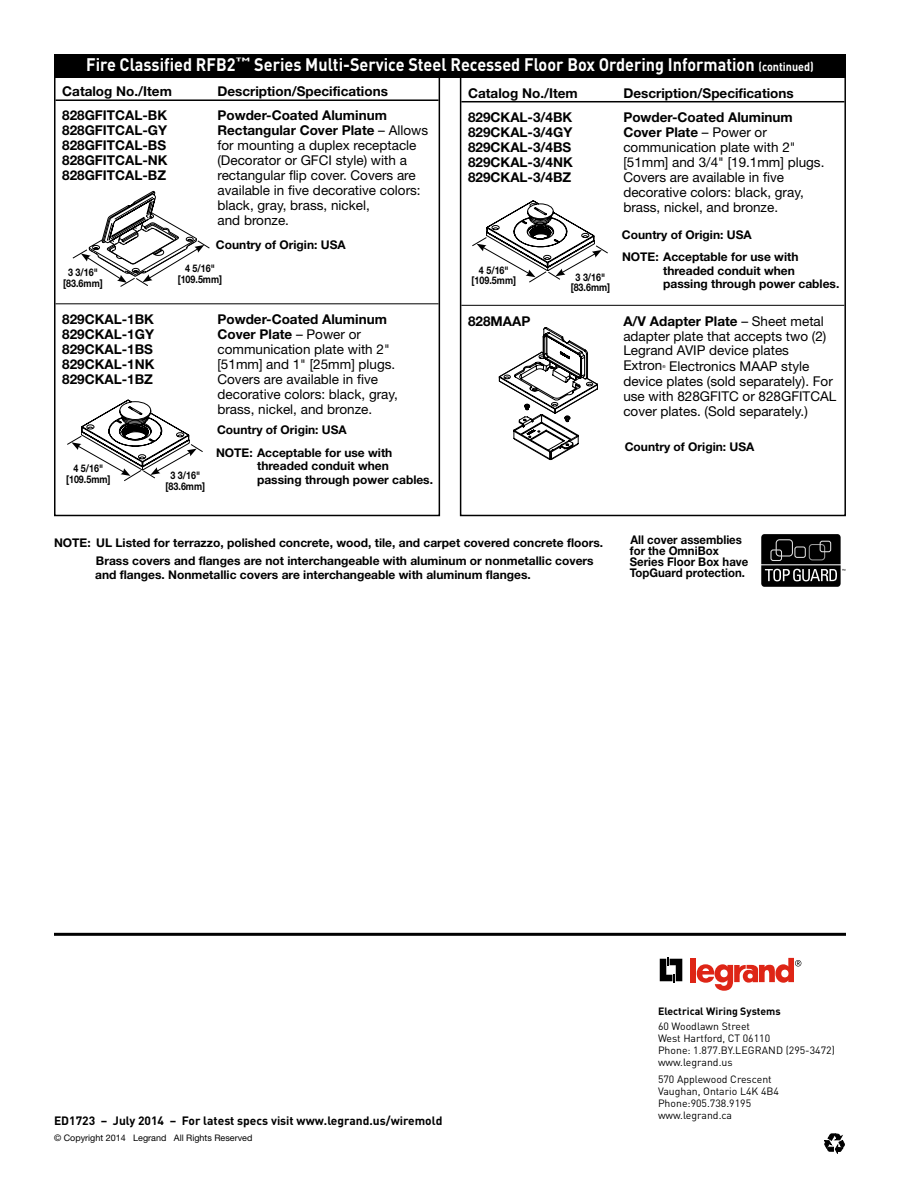
<style>
.page{position:relative;width:918px;height:1188px;background:#fff}
.page>*{position:absolute;margin:0;border:0;box-sizing:border-box;transform-origin:0 0}
.t1{font:700 18px "DIN Pro";color:#fff;scale:.9 1}
.t2{font:13.5px/15px "Helvetica Neue";color:#000}
.t3{font:700 13.5px "Helvetica Neue";color:#000}
.t4{font:700 12px/13.5px "Helvetica Neue";color:#000}
.t5{font:700 12px/11.2px "Helvetica Neue";color:#000;scale:.95 1}
.t6{font:700 12px "DIN Pro";color:#000}
.t7{font:10.5px/12px "DIN Pro";color:#000}
.t8{font:700 10.5px/10.5px "Helvetica Neue";color:#000;text-align:center;scale:.85 1}
.t9{font:700 10.5px "DIN Pro";color:#000}
.t10{font:9px "Helvetica Neue";color:#000}
.t11{font:4.05px "Helvetica Neue";color:#000}
.s1{font-size:12px}
.s2{font-weight:400}
.s3{font-weight:700}
</style>
<div class="page">
<hr style="left:56px;top:99px;width:383px;height:2px;background:#000">
<hr style="left:56px;top:303px;width:383px;height:1px;background:#000">
<div style="left:54px;top:54px;width:386px;height:462px;border:2px solid #000"></div>
<hr style="left:461px;top:101px;width:383px;height:1px;background:#000">
<hr style="left:461px;top:305px;width:383px;height:1px;background:#000">
<div style="left:460px;top:56px;width:386px;height:460px;border:2px solid #000"></div>
<div style="left:54px;top:54px;width:792px;height:24px;background:#000"></div>
<div style="left:761px;top:534px;width:80px;height:53px;background:#000;border-radius:3px"></div>
<div style="left:776px;top:539px;width:17px;height:18px;border:1px solid #dfdfdf;border-radius:3px"></div>
<svg style="left:770px;top:540px;width:62px;height:21px"></svg>
<svg style="left:765px;top:569px;width:80px;height:12px"></svg>
<hr style="left:760px;top:564px;width:81px;height:1px;background:#fff">
<svg style="left:67px;top:400px;width:136px;height:82px"></svg>
<svg style="left:72px;top:191px;width:138px;height:96px"></svg>
<svg style="left:472px;top:201px;width:136px;height:82px"></svg>
<svg style="left:499px;top:327px;width:99px;height:133px"></svg>
<svg style="left:824px;top:1134px;width:20px;height:19px"></svg>
<hr style="left:54px;top:933px;width:792px;height:3px;background:#000">
<div style="left:690px;top:958px;width:6px;height:24px;background:#de2516"></div>
<svg style="left:697px;top:958px;width:104px;height:33px"></svg>
<svg style="left:660px;top:957px;width:22px;height:26px"></svg>
<h1 class="t1" style="left:86px;top:53px;width:810px">Fire Classified RFB2<sup>™</sup> Series M ulti-Service Steel Recessed Floor Box Ordering I nformation <span class="s1">(continued)</span></h1>
<p class="t3" style="left:62px;top:83px;width:111px">Catalog No./Item</p>
<p class="t3" style="left:218px;top:83px;width:172px">Description/Specifications</p>
<p class="t3" style="left:62px;top:107px;width:107px">828GFITCAL-BK</p>
<p class="t3" style="left:218px;top:107px;width:171px">Powder-Coated Aluminum</p>
<p class="t3" style="left:62px;top:122px;width:107px">828GFITCAL-GY</p>
<p class="t3" style="left:218px;top:122px;width:212px">Rectangular Cover Plate <span class="s2">– Allows</span></p>
<p class="t3" style="left:62px;top:137px;width:106px">828GFITCAL-BS</p>
<p class="t2" style="left:217px;top:138px;width:201px">for mounting a duplex receptacle</p>
<p class="t3" style="left:62px;top:152px;width:107px">828GFITCAL-NK</p>
<p class="t2" style="left:217px;top:153px;width:191px">(Decorator or GFCI style) with a</p>
<p class="t3" style="left:62px;top:167px;width:106px">828GFITCAL-BZ</p>
<p class="t2" style="left:217px;top:168px;width:205px">rectangular flip cover. Covers are available in five decorative colors: black, gray, brass, nickel,<br>and bronze.</p>
<p class="t4" style="left:216px;top:238px;width:131px">Country of Origin: USA</p>
<p class="t8" style="left:63px;top:267px;width:48px">3 3/16" [83.6mm]</p>
<p class="t8" style="left:178px;top:263px;width:54px">4 5/16" [109.5mm]</p>
<p class="t3" style="left:62px;top:311px;width:93px">829CKAL-1BK</p>
<p class="t3" style="left:217px;top:311px;width:171px">Powder-Coated Aluminum</p>
<p class="t3" style="left:62px;top:326px;width:93px">829CKAL-1GY</p>
<p class="t3" style="left:217px;top:326px;width:145px">Cover Plate <span class="s2">– Power or</span></p>
<p class="t3" style="left:62px;top:341px;width:92px">829CKAL-1BS</p>
<p class="t2" style="left:217px;top:341px;width:174px">communication plate with 2"</p>
<p class="t3" style="left:62px;top:356px;width:94px">829CKAL-1NK</p>
<p class="t2" style="left:217px;top:356px;width:179px">[51mm] and 1" [25mm] plugs.</p>
<p class="t3" style="left:62px;top:371px;width:92px">829CKAL-1BZ</p>
<p class="t2" style="left:217px;top:371px;width:182px">Covers are available in five decorative colors: black, gray, brass, nickel, and bronze.</p>
<p class="t8" style="left:66px;top:463px;width:54px">4 5/16" [109.5mm]</p>
<p class="t8" style="left:166px;top:470px;width:48px">3 3/16" [83.6mm]</p>
<p class="t4" style="left:217px;top:423px;width:131px">Country of Origin: USA</p>
<p class="t4" style="left:257px;top:445px;width:177px;text-indent:-41px">NOTE: Acceptable for use with threaded conduit when passing through power cables.</p>
<p class="t3" style="left:468px;top:84px;width:111px">Catalog No./Item</p>
<p class="t3" style="left:623px;top:84px;width:172px">Description/Specifications</p>
<p class="t3" style="left:468px;top:108px;width:106px">829CKAL-3/4BK</p>
<p class="t3" style="left:623px;top:108px;width:171px">Powder-Coated Aluminum</p>
<p class="t3" style="left:468px;top:123px;width:106px">829CKAL-3/4GY</p>
<p class="t3" style="left:623px;top:123px;width:145px">Cover Plate <span class="s2">– Power or</span></p>
<p class="t3" style="left:468px;top:138px;width:105px">829CKAL-3/4BS</p>
<p class="t2" style="left:623px;top:139px;width:174px">communication plate with 2"</p>
<p class="t3" style="left:468px;top:153px;width:106px">829CKAL-3/4NK</p>
<p class="t2" style="left:623px;top:154px;width:203px">[51mm] and 3/4" [19.1mm] plugs.</p>
<p class="t3" style="left:468px;top:168px;width:105px">829CKAL-3/4BZ</p>
<p class="t2" style="left:623px;top:169px;width:182px">Covers are available in five decorative colors: black, gray, brass, nickel, and bronze.</p>
<p class="t8" style="left:472px;top:265px;width:54px">4 5/16" [109.5mm]</p>
<p class="t8" style="left:571px;top:272px;width:48px">3 3/16" [83.6mm]</p>
<p class="t4" style="left:622px;top:228px;width:131px">Country of Origin: USA</p>
<p class="t4" style="left:663px;top:250px;width:178px;text-indent:-41px">NOTE: Acceptable for use with threaded conduit when passing through power cables.</p>
<p class="t3" style="left:468px;top:312px;width:64px">828MAAP</p>
<p class="t2" style="left:623px;top:313px;width:205px"><span class="s3">A/V Adapter Plate</span> – Sheet metal adapter plate that accepts two (2)<br>Legrand AVIP device plates<br>Extron</p>
<p class="t2" style="left:623px;top:358px;width:215px;text-indent:46px">Electronics MAAP style device plates (sold separately). For use with 828GFITC or 828GFITCAL cover plates. (Sold separately.)</p>
<p class="t11" style="left:662px;top:364px;width:5px">®</p>
<p class="t4" style="left:625px;top:440px;width:131px">Country of Origin: USA</p>
<p class="t4" style="left:96px;top:534px;width:509px;line-height:18px;text-indent:-42px">NOTE: UL Listed for terrazzo, polished concrete, wood, tile, and carpet covered concrete floors.<br>Brass covers and flanges are not interchangeable with aluminum or nonmetallic covers</p>
<p class="t4" style="left:95px;top:567px;width:437px">and flanges. Nonmetallic covers are interchangeable with aluminum flanges.</p>
<p class="t5" style="left:630px;top:533px;width:126px">All cover assemblies for the OmniBox<br>Series Floor Box have<br>TopGuard protection.</p>
<p class="t6" style="left:54px;top:1112px;width:390px">ED 1723 – July 2014 – For latest specs visit www.legrand.us/wiremold</p>
<p class="t10" style="left:54px;top:1133px;width:200px">© Copyright 2014 Legrand All Rights Reserved</p>
<p class="t9" style="left:658px;top:1004px;width:124px">Electrical Wiring Systems</p>
<p class="t7" style="left:658px;top:1020px;width:178px">60 Woodlawn Street<br>West Hartford, CT 06110<br>Phone: 1.877.BY.Legrand (295-3472) www.legrand.us</p>
<p class="t7" style="left:658px;top:1073px;width:122px">570 Applewood Crescent<br>Vaughan, Ontario L4K 4B4<br>Phone:905.738.9195 www.legrand.ca</p>
</div>
